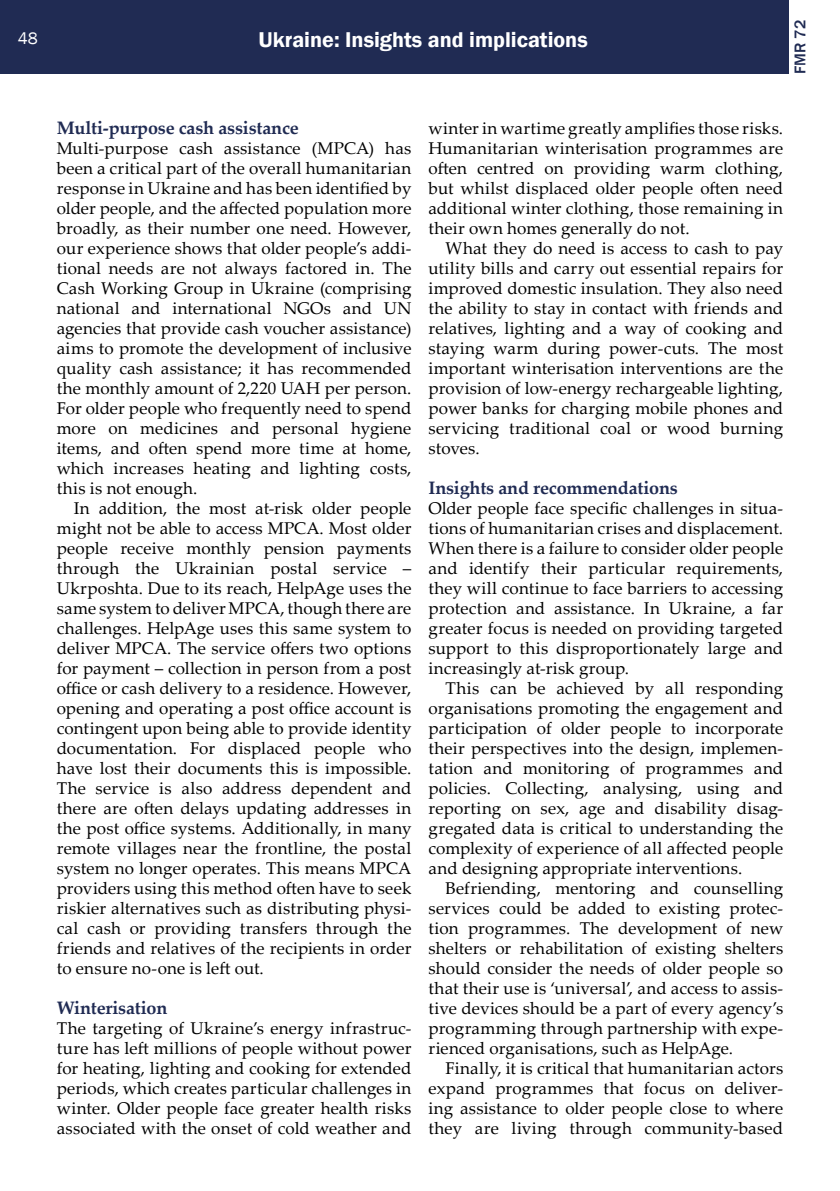
<style>
.page{position:relative;width:840px;height:1191px;background:#fff}
.page>*{position:absolute;margin:0;border:0;box-sizing:border-box;transform-origin:0 0}
.t1{font:600 22px "Franklin Gothic";color:#fff}
.t2{font:700 18px "Palatino Linotype";letter-spacing:-.01em;color:#202b53}
.t3{font:17px/20px "Palatino Linotype";letter-spacing:.01em;color:#000;text-align:justify}
.t4{font:17px "Franklin Gothic";color:#fff}
.t5{font:500 16px "Franklin Gothic";color:#202b53}
</style>
<div class="page">
<div style="left:0;top:0;width:788px;height:74px;background:#202b53"></div>
<p class="t4" style="left:18px;top:27px;width:21px">48</p>
<p class="t1" style="left:258px;top:27px;width:330px">Ukraine: Insights and implications</p>
<p class="t5" style="left:789px;top:74px;width:55px;rotate:-90deg">FMR 72</p>
<p class="t2" style="left:57px;top:115px;width:243px">Multi-purpose cash assistance</p>
<p class="t3" style="left:57px;top:137px;width:356px">Multi-purpose cash assistance (MPCA) has been a critical part of the overall humanitarian response in Ukraine and has been identified by older people, and the affected population more broadly, as their number one need. However, our experience shows that older people’s addi&shy;tional needs are not always factored in. The Cash Working Group in Ukraine (comprising national and international NGOs and UN agencies that provide cash voucher assistance) aims to promote the development of inclusive quality cash assistance; it has recommended the monthly amount of 2,220 UAH per person.<br>For older people who frequently need to spend more on medicines and personal hygiene items, and often spend more time at home, which increases heating and lighting costs, this is not enough.</p>
<p class="t3" style="left:57px;top:497px;width:356px;text-indent:17px">In addition, the most at-risk older people might not be able to access MPCA. Most older people receive monthly pension payments through the Ukrainian postal service – Ukrposhta. Due to its reach, HelpAge uses the same system to deliver MPCA, though there are challenges. HelpAge uses this same system to deliver MPCA. The service offers two options for payment – collection in person from a post office or cash delivery to a residence. However, opening and operating a post office account is contingent upon being able to provide identity documentation. For displaced people who have lost their documents this is impossible.<br>The service is also address dependent and there are often delays updating addresses in the post office systems. Additionally, in many remote villages near the frontline, the postal system no longer operates. This means MPCA providers using this method often have to seek riskier alternatives such as distributing physi&shy;cal cash or providing transfers through the friends and relatives of the recipients in order to ensure no-one is left out.</p>
<p class="t2" style="left:57px;top:995px;width:112px">Winterisation</p>
<p class="t3" style="left:57px;top:1017px;width:356px">The targeting of Ukraine’s energy infrastruc&shy;ture has left millions of people without power for heating, lighting and cooking for extended periods, which creates particular challenges in winter. Older people face greater health risks associated with the onset of cold weather and</p>
<p class="t3" style="left:428px;top:117px;width:356px">winter in wartime greatly amplifies those risks.<br>Humanitarian winterisation programmes are often centred on providing warm clothing, but whilst displaced older people often need additional winter clothing, those remaining in their own homes generally do not.</p>
<p class="t3" style="left:428px;top:237px;width:356px;text-indent:17px">What they do need is access to cash to pay utility bills and carry out essential repairs for improved domestic insulation. They also need the ability to stay in contact with friends and relatives, lighting and a way of cooking and staying warm during power-cuts. The most important winterisation interventions are the provision of low-energy rechargeable lighting, power banks for charging mobile phones and servicing traditional coal or wood burning stoves.</p>
<p class="t2" style="left:428px;top:475px;width:251px">Insights and recommendations</p>
<p class="t3" style="left:428px;top:497px;width:356px">Older people face specific challenges in situa&shy;tions of humanitarian crises and displacement.<br>When there is a failure to consider older people and identify their particular requirements, they will continue to face barriers to accessing protection and assistance. In Ukraine, a far greater focus is needed on providing targeted support to this disproportionately large and increasingly at-risk group.</p>
<p class="t3" style="left:428px;top:677px;width:356px;text-indent:17px">This can be achieved by all responding organisations promoting the engagement and participation of older people to incorporate their perspectives into the design, implemen&shy;tation and monitoring of programmes and policies. Collecting, analysing, using and reporting on sex, age and disability disag&shy;gregated data is critical to understanding the complexity of experience of all affected people and designing appropriate interventions.</p>
<p class="t3" style="left:428px;top:877px;width:356px;text-indent:17px">Befriending, mentoring and counselling services could be added to existing protec&shy;tion programmes. The development of new shelters or rehabilitation of existing shelters should consider the needs of older people so that their use is ‘universal’, and access to assis&shy;tive devices should be a part of every agency’s programming through partnership with expe&shy;rienced organisations, such as HelpAge.</p>
<p class="t3" style="left:428px;top:1057px;width:356px;text-indent:17px">Finally, it is critical that humanitarian actors expand programmes that focus on deliver&shy;ing assistance to older people close to where they are living through community-based</p>
</div>
